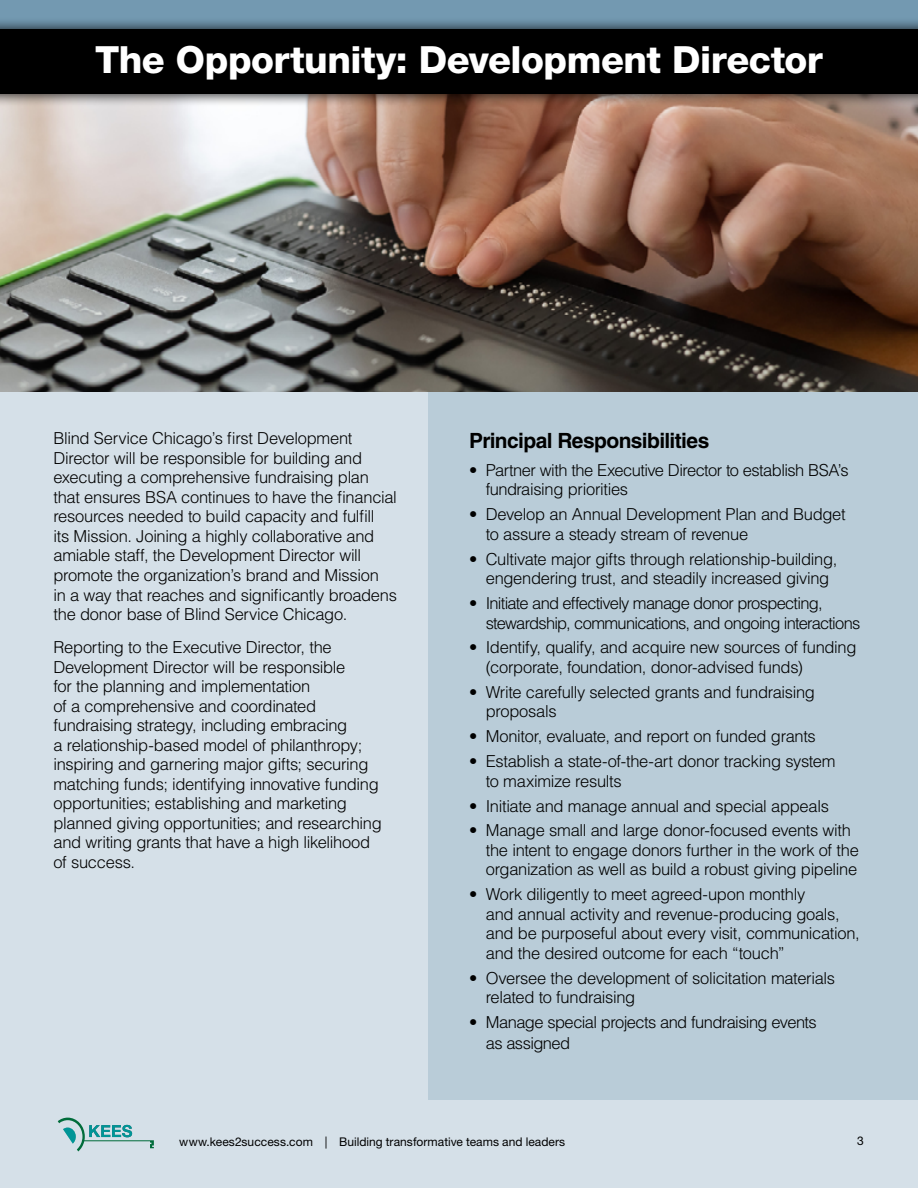
<style>
.page{position:relative;width:918px;height:1188px;background:#fff}
.page>*{position:absolute;margin:0;border:0;box-sizing:border-box;transform-origin:0 0}
.t1{font:800 37.5px "Helvetica Neue LT Std";letter-spacing:-.015em;color:#fff}
.t2{font:700 21px "Helvetica LT Std";letter-spacing:-.03em;color:#000}
.t3{font:300 16.5px/19.5px "Helvetica LT Std";letter-spacing:-.02em;color:#000}
.t4{font:300 16.5px/19.5px "Helvetica LT Std";letter-spacing:-.045em;color:#000}
.t5{font:12px "Helvetica Neue LT Std";letter-spacing:.005em;color:#000}
</style>
<div class="page">
<div style="left:0;top:363px;width:918px;height:825px;background:#d5e0e8"></div>
<div style="left:429px;top:380px;width:489px;height:720px;background:#b9ccd8"></div>
<svg style="left:58px;top:1118px;width:96px;height:33px"></svg>
<div style="left:0;top:0;width:918px;height:56px;background:#7399b1"></div>
<img style="left:0;top:107px;width:918px;height:284px">
<div style="left:0;top:17px;width:918px;height:90px;background:#000;opacity:.75"></div>
<div style="left:0;top:29px;width:918px;height:65px;background:#000"></div>
<h1 class="t1" style="left:95px;top:38px;width:729px">The Opportunity: Development Director</h1>
<p class="t3" style="left:53px;top:429px;width:345px">Blind Service Chicago’s first Development Director will be responsible for building and executing a comprehensive fundraising plan that ensures BSA continues to have the financial resources needed to build capacity and fulfill<br>its Mission. Joining a highly collaborative and amiable staff, the Development Director will promote the organization’s brand and Mission<br>in a way that reaches and significantly broadens the donor base of Blind Service Chicago.</p>
<p class="t3" style="left:53px;top:637px;width:330px">Reporting to the Executive Director, the Development Director will be responsible<br>for the planning and implementation<br>of a comprehensive and coordinated fundraising strategy, including embracing<br>a relationship-based model of philanthropy; inspiring and garnering major gifts; securing matching funds; identifying innovative funding opportunities; establishing and marketing planned giving opportunities; and researching and writing grants that have a high likelihood of success.</p>
<p class="t2" style="left:469px;top:428px;width:242px">Principal Responsibilities</p>
<p class="t3" style="left:486px;top:460px;width:364px;text-indent:-16px">• Partner with the Executive Director to establish BSA’s fundraising priorities</p>
<p class="t3" style="left:486px;top:504px;width:361px;text-indent:-16px">• Develop an Annual Development Plan and Budget to assure a steady stream of revenue</p>
<p class="t3" style="left:469px;top:549px;width:370px;text-align:center">• Cultivate major gifts through relationship-building, engendering trust, and steadily increased giving</p>
<p class="t4" style="left:486px;top:593px;width:376px;text-indent:-16px">• Initiate and effectively manage donor prospecting, stewardship, communications, and ongoing interactions</p>
<p class="t3" style="left:486px;top:638px;width:372px;text-indent:-16px">• Identify, qualify, and acquire new sources of funding (corporate, foundation, donor-advised funds)</p>
<p class="t3" style="left:486px;top:682px;width:331px;text-indent:-16px">• Write carefully selected grants and fundraising proposals</p>
<p class="t3" style="left:469px;top:726px;width:348px">• Monitor, evaluate, and report on funded grants</p>
<p class="t3" style="left:486px;top:751px;width:351px;text-indent:-16px">• Establish a state-of-the-art donor tracking system to maximize results</p>
<p class="t3" style="left:469px;top:796px;width:361px">• Initiate and manage annual and special appeals</p>
<p class="t3" style="left:486px;top:821px;width:375px;text-indent:-16px">• Manage small and large donor-focused events with the intent to engage donors further in the work of the organization as well as build a robust giving pipeline</p>
<p class="t3" style="left:486px;top:885px;width:376px;text-indent:-16px">• Work diligently to meet agreed-upon monthly<br>and annual activity and revenue-producing goals, and be purposeful about every visit, communication, and the desired outcome for each “touch”</p>
<p class="t3" style="left:486px;top:968px;width:351px;text-indent:-16px">• Oversee the development of solicitation materials related to fundraising</p>
<p class="t3" style="left:486px;top:1012px;width:333px;line-height:21px;text-indent:-16px">• Manage special projects and fundraising events as assigned</p>
<p class="t5" style="left:179px;top:1135px;width:388px">www.kees2success.com | Building transformative teams and leaders</p>
<p class="t5" style="left:857px;top:1134px;width:8px">3</p>
</div>
